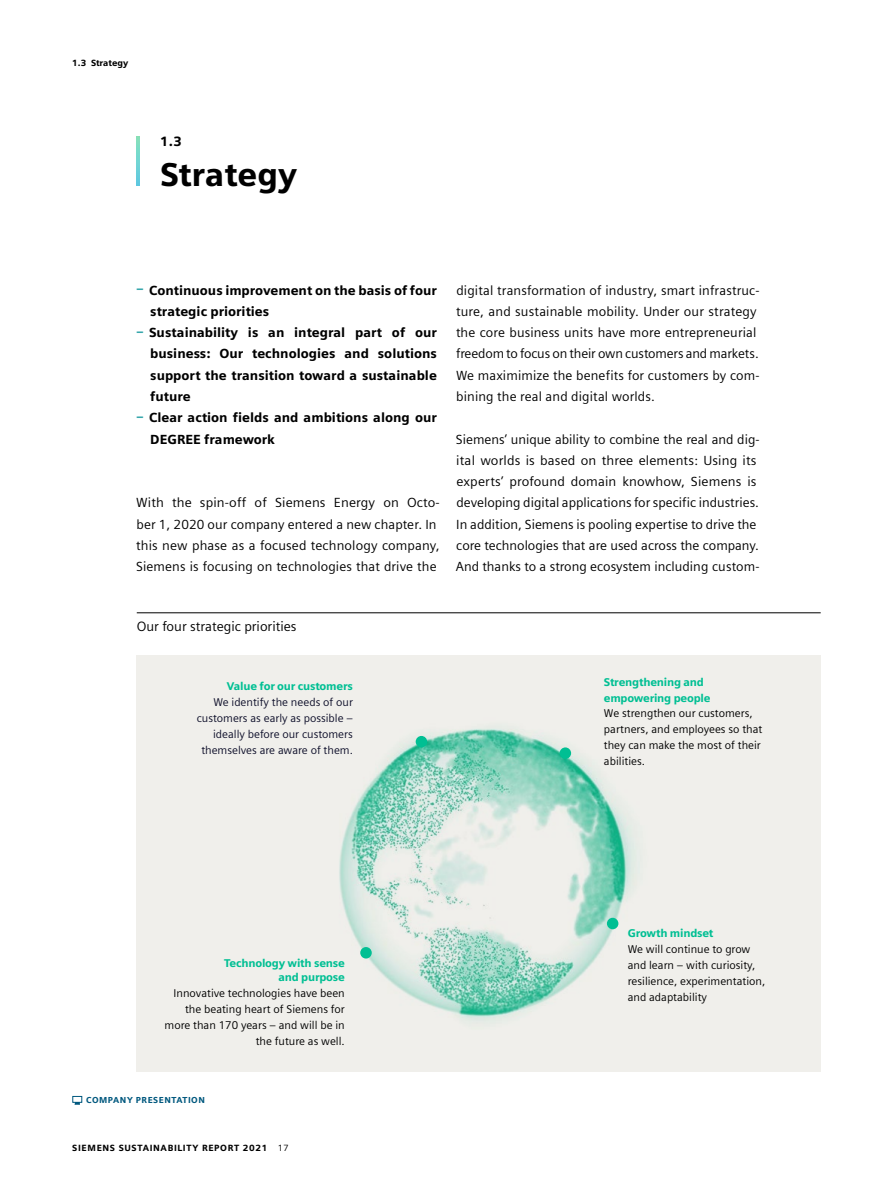
<style>
.page{position:relative;width:893px;height:1191px;background:#fff}
.page>*{position:absolute;margin:0;border:0;box-sizing:border-box;transform-origin:0 0}
.t1{font:900 33px "Siemens Sans";color:#000}
.t2{font:13.5px "Siemens Sans";color:#000}
.t3{font:900 13.5px "Siemens Sans";color:#000}
.t4{font:13.2px/21.3px "Siemens Sans";letter-spacing:.01em;color:#000}
.t5{font:900 13.2px/21.3px "Siemens Sans";color:#000}
.t6{font:11.25px/15.9px "Siemens Sans";color:#000}
.t7{font:11.25px/15.9px "Siemens Sans";color:#0d0e29;text-align:right}
.t8{font:900 11.25px/15.9px "Siemens Sans";letter-spacing:-.02em;color:#00bf93}
.t9{font:900 9px "Siemens Sans";letter-spacing:.07em;color:#000}
.t10{font:900 9px "Siemens Sans";color:#000}
.t11{font:900 8.7px "Siemens Sans";letter-spacing:.06em;color:#00587e}
.s1{color:#37a7ac}
.s2{font-weight:400}
</style>
<div class="page">
<svg style="left:72px;top:1095px;width:11px;height:10px"></svg>
<svg style="left:136px;top:136px;width:4px;height:50px"></svg>
<div style="left:136px;top:655px;width:685px;height:417px;background:#f0efeb"></div>
<img style="left:339px;top:728px;width:298px;height:294px">
<div style="left:607px;top:917px;width:11px;height:12px;background:#00bf93;border-radius:50%"></div>
<div style="left:360px;top:947px;width:12px;height:11px;background:#00bf93;border-radius:50%"></div>
<div style="left:416px;top:736px;width:11px;height:11px;background:#00bf93;border-radius:50%"></div>
<div style="left:560px;top:747px;width:11px;height:12px;background:#00bf93;border-radius:50%"></div>
<hr style="left:137px;top:612px;width:684px;height:1px;background:#000">
<p class="t10" style="left:72px;top:56px;width:58px">1.3 Strategy</p>
<p class="t3" style="left:160px;top:130px;width:23px">1.3</p>
<h1 class="t1" style="left:160px;top:148px;width:139px">Strategy</h1>
<p class="t5" style="left:150px;top:279px;width:288px;text-indent:-14px"><span class="s1">–</span> Continuous improvement on the basis of four strategic priorities</p>
<p class="t5" style="left:150px;top:321px;width:288px;text-align:justify;text-indent:-14px"><span class="s1">–</span> Sustainability is an integral part of our business: Our technologies and solutions support the transition toward a sustainable future</p>
<p class="t5" style="left:150px;top:406px;width:288px;text-indent:-14px"><span class="s1">–</span> Clear action fields and ambitions along our<br>DEGREE framework</p>
<p class="t4" style="left:136px;top:491px;width:305px">With the spin-off of Siemens Energy on Octo&shy;ber 1, 2020 our company entered a new chapter. In this new phase as a focused technology company, Siemens is focusing on technologies that drive the</p>
<p class="t4" style="left:456px;top:278px;width:305px">digital transformation of industry, smart infrastruc&shy;ture, and sustainable mobility. Under our strategy the core business units have more entrepreneurial freedom to focus on their own customers and markets.<br>We maximimize the benefits for customers by com&shy;bining the real and digital worlds.</p>
<p class="t4" style="left:456px;top:427px;width:305px">Siemens’ unique ability to combine the real and dig&shy;ital worlds is based on three elements: Using its experts’ profound domain knowhow, Siemens is developing digital applications for specific industries.<br>In addition, Siemens is pooling expertise to drive the core technologies that are used across the company.<br>And thanks to a strong ecosystem including custom-</p>
<p class="t2" style="left:137px;top:616px;width:161px">Our four strategic priorities</p>
<p class="t8" style="left:227px;top:677px;width:128px">Value for our customers</p>
<p class="t7" style="left:197px;top:693px;width:158px">We identify the needs of our customers as early as possible – ideally before our customers themselves are aware of them.</p>
<p class="t8" style="left:604px;top:673px;width:108px">Strengthening and empowering people</p>
<p class="t6" style="left:604px;top:705px;width:160px">We strengthen our customers, partners, and employees so that they can make the most of their abilities.</p>
<p class="t8" style="left:224px;top:956px;width:122px;line-height:13.5px;text-align:right">Technology with sense and purpose</p>
<p class="t6" style="left:165px;top:984px;width:182px;text-align:right">Innovative technologies have been the beating heart of Siemens for more than 170 years – and will be in the future as well.</p>
<p class="t11" style="left:86px;top:1092px;width:120px">COMPANY PRESENTATION</p>
<p class="t9" style="left:72px;top:1140px;width:218px">SIEMENS SUSTAINABILITY REPORT 2021 <span class="s2">17</span></p>
<p class="t8" style="left:628px;top:924px;width:87px">Growth mindset</p>
<p class="t6" style="left:628px;top:940px;width:139px">We will continue to grow and learn – with curiosity, resilience, experimentation, and adaptability</p>
</div>
